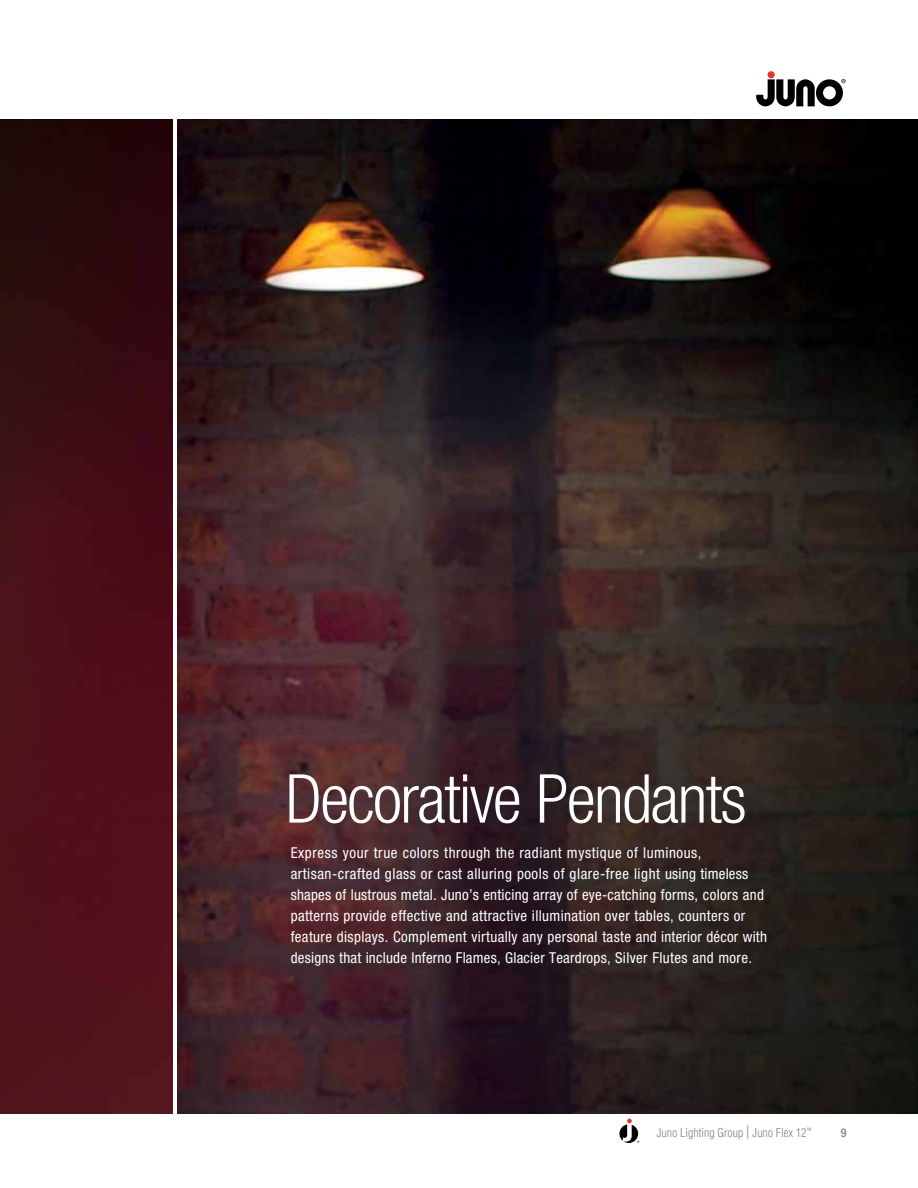
<style>
.page{position:relative;width:918px;height:1188px;background:#fff}
.page>*{position:absolute;margin:0;border:0;box-sizing:border-box;transform-origin:0 0}
.t1{font:300 condensed 67.5px "Helvetica Neue LT Std";letter-spacing:-.025em;color:#fff}
.t2{font:condensed 15px/21px "Helvetica Neue LT Std";letter-spacing:.025em;color:#fff}
.t3{font:300 condensed 12px "Helvetica LT Std";color:#808285}
.t4{font:500 condensed 12px "Helvetica Neue LT Std";color:#808285}
.s1{font-size:18px}
</style>
<div class="page">
<svg style="left:619px;top:1119px;width:20px;height:24px"></svg>
<div style="left:768px;top:71px;width:7px;height:7px;background:#ee3124;border-radius:50%"></div>
<svg style="left:756px;top:79px;width:90px;height:27px"></svg>
<img style="left:0;top:120px;width:173px;height:993px">
<img style="left:177px;top:120px;width:741px;height:994px">
<h1 class="t1" style="left:286px;top:760px;width:462px">Decorative Pendants</h1>
<p class="t2" style="left:291px;top:842px;width:478px">Express your true colors through the radiant mystique of luminous, artisan-crafted glass or cast alluring pools of glare-free light using timeless shapes of lustrous metal. Juno’s enticing array of eye-catching forms, colors and patterns provide effective and attractive illumination over tables, counters or feature displays. Complement virtually any personal taste and interior décor with designs that include Inferno Flames, Glacier Teardrops, Silver Flutes and more.</p>
<p class="t3" style="left:657px;top:1125px;width:156px">Juno Lighting Group <span class="s1">I</span> Juno Flex 12<sup>™</sup></p>
<p class="t4" style="left:841px;top:1126px;width:7px">9</p>
</div>
